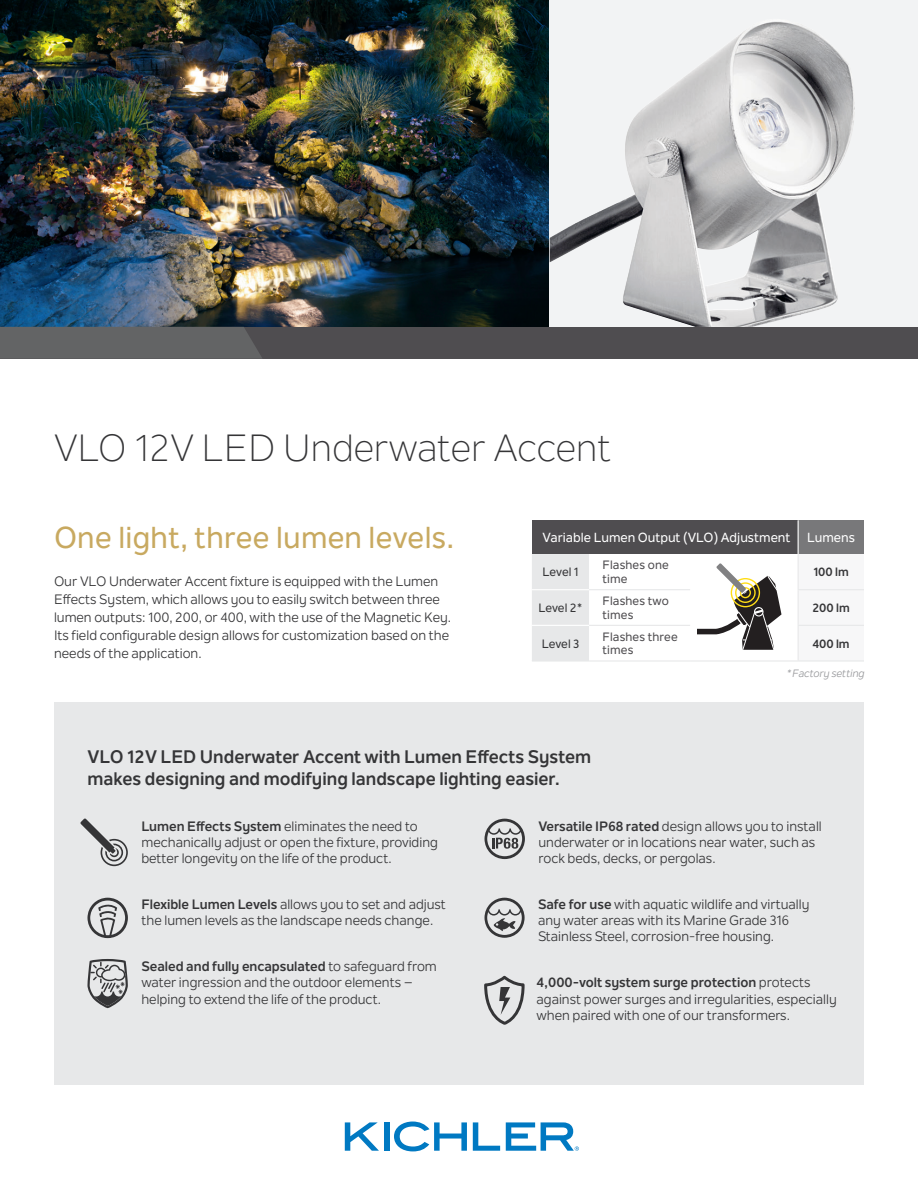
<style>
.page{position:relative;width:918px;height:1188px;background:#fff}
.page>*{position:absolute;margin:0;border:0;box-sizing:border-box;transform-origin:0 0}
.t1{font:37.5px "Nolan Next";letter-spacing:-.005em;color:#353537}
.t2{font:500 30px "Nolan Next";letter-spacing:.01em;color:#c8a960}
.t3{font:700 18px/21.6px "Nolan Next";color:#353537}
.t4{font:13.5px/16.2px "Nolan Next";color:#353537}
.t5{font:500 13.05px "Nolan Next";color:#fff}
.t6{font:500 12px/13.5px "Nolan Next";letter-spacing:.01em;color:#4f4d50}
.t7{font:500 12px "Nolan Next";letter-spacing:-.005em;color:#353537}
.t8{font:700 12px "Nolan Next";color:#353537}
.t9{font:italic 10.5px "Nolan Next";color:#96979a}
.s1{font-weight:700}
</style>
<div class="page">
<div style="left:54px;top:702px;width:810px;height:383px;background:#e7e8e9"></div>
<img style="left:0;top:0;width:550px;height:327px">
<div style="left:550px;top:0;width:368px;height:327px;background:#f2f3f4"></div>
<img style="left:550px;top:22px;width:305px;height:305px">
<svg style="left:345px;top:1122px;width:34px;height:29px"></svg>
<div style="left:384px;top:1122px;width:5px;height:29px;background:#0079c2"></div>
<svg style="left:394px;top:1122px;width:73px;height:29px"></svg>
<svg style="left:473px;top:1122px;width:27px;height:29px"></svg>
<svg style="left:506px;top:1122px;width:73px;height:29px"></svg>
<div style="left:532px;top:520px;width:266px;height:34px;background:#4f4d50"></div>
<div style="left:798px;top:520px;width:66px;height:34px;background:#78787a"></div>
<hr style="left:798px;top:520px;width:1px;height:34px;background:#fff">
<hr style="left:589px;top:660px;width:101px;height:2px;background:#e7e8e9">
<hr style="left:690px;top:660px;width:108px;height:2px;background:#e7e8e9">
<hr style="left:798px;top:660px;width:66px;height:2px;background:#e7e8e9">
<hr style="left:532px;top:660px;width:57px;height:2px;background:#e7e8e9">
<svg style="left:81px;top:819px;width:47px;height:47px"></svg>
<svg style="left:484px;top:898px;width:41px;height:40px"></svg>
<svg style="left:484px;top:819px;width:41px;height:40px"></svg>
<svg style="left:484px;top:975px;width:41px;height:50px"></svg>
<svg style="left:532px;top:554px;width:332px;height:106px"></svg>
<svg style="left:87px;top:898px;width:41px;height:40px"></svg>
<div style="left:0;top:327px;width:918px;height:32px;background:#4f4d50"></div>
<div style="left:0;top:327px;width:262px;height:32px;background:#636465"></div>
<svg style="left:87px;top:959px;width:41px;height:49px"></svg>
<p class="t1" style="left:54px;top:425px;width:559px">VLO 12V LED Underwater Accent</p>
<p class="t2" style="left:54px;top:519px;width:402px">One light, three lumen levels.</p>
<p class="t4" style="left:54px;top:573px;width:399px;line-height:18px">Our VLO Underwater Accent fixture is equipped with the Lumen Effects System, which allows you to easily switch between three lumen outputs: 100, 200, or 400, with the use of the Magnetic Key.<br>Its field configurable design allows for customization based on the needs of the application.</p>
<p class="t5" style="left:543px;top:530px;width:249px">Variable Lumen Output (VLO) Adjustment</p>
<p class="t5" style="left:807px;top:530px;width:49px">Lumens</p>
<p class="t7" style="left:543px;top:565px;width:37px">Level 1</p>
<p class="t6" style="left:603px;top:558px;width:68px">Flashes one time</p>
<p class="t8" style="left:813px;top:565px;width:37px">100 lm</p>
<p class="t7" style="left:539px;top:601px;width:45px">Level 2*</p>
<p class="t6" style="left:603px;top:594px;width:68px">Flashes two times</p>
<p class="t8" style="left:812px;top:600px;width:39px">200 lm</p>
<p class="t7" style="left:542px;top:636px;width:39px">Level 3</p>
<p class="t6" style="left:603px;top:630px;width:77px">Flashes three times</p>
<p class="t8" style="left:812px;top:636px;width:39px">400 lm</p>
<p class="t9" style="left:787px;top:667px;width:79px">*Factory setting</p>
<p class="t3" style="left:87px;top:746px;width:505px">VLO 12V LED Underwater Accent with Lumen Effects System makes designing and modifying landscape lighting easier.</p>
<p class="t4" style="left:141px;top:818px;width:298px"><span class="s1">Lumen Effects System</span> eliminates the need to mechanically adjust or open the fixture, providing better longevity on the life of the product.</p>
<p class="t4" style="left:141px;top:896px;width:306px"><span class="s1">Flexible Lumen Levels</span> allows you to set and adjust the lumen levels as the landscape needs change.</p>
<p class="t4" style="left:141px;top:958px;width:297px"><span class="s1">Sealed and fully encapsulated</span> to safeguard from water ingression and the outdoor elements – helping to extend the life of the product.</p>
<p class="t4" style="left:538px;top:818px;width:285px"><span class="s1">Versatile IP68 rated</span> design allows you to install underwater or in locations near water, such as rock beds, decks, or pergolas.</p>
<p class="t4" style="left:538px;top:896px;width:273px"><span class="s1">Safe for use</span> with aquatic wildlife and virtually any water areas with its Marine Grade 316<br>Stainless Steel, corrosion-free housing.</p>
<p class="t4" style="left:537px;top:975px;width:302px"><span class="s1">4,000-volt system surge protection</span> protects against power surges and irregularities, especially when paired with one of our transformers.</p>
</div>
